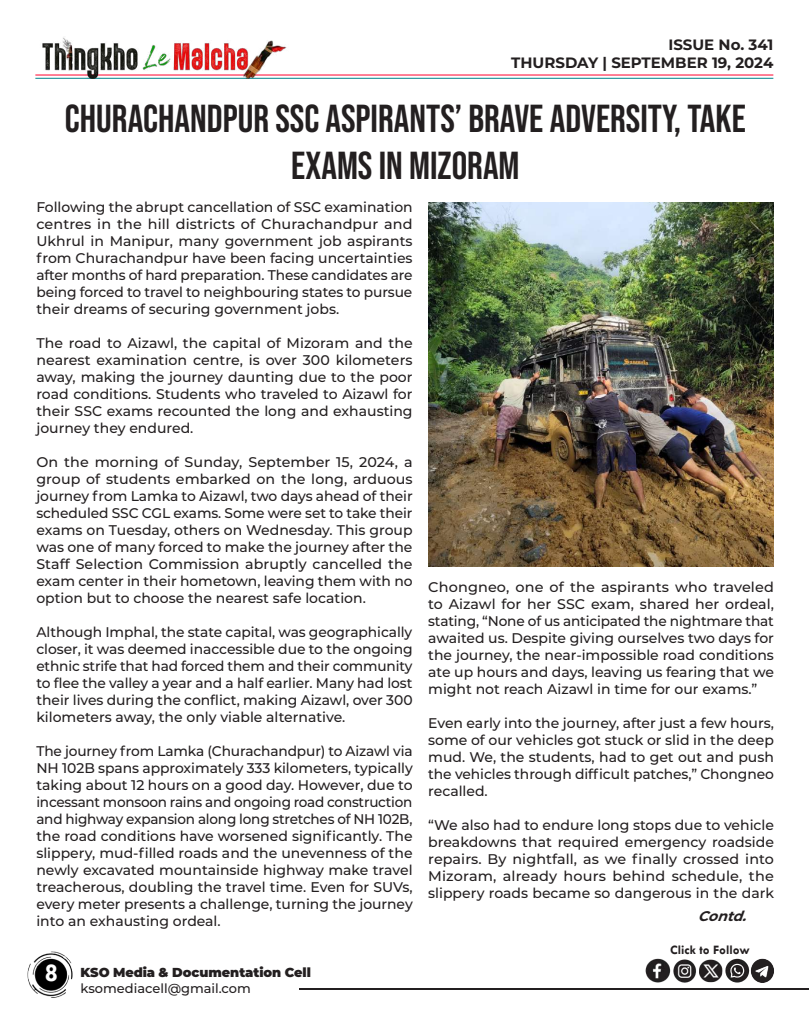
<style>
.page{position:relative;width:810px;height:1013px;background:#fff}
.page>*{position:absolute;margin:0;border:0;box-sizing:border-box;transform-origin:0 0}
.t1{font:39px/46.8px "Bebas Neue";color:#231f20;text-align:center}
.t2{font:700 26px "Tw Cen";color:#fff}
.t3{font:700 15px/18px "Montserrat";color:#231f20;text-align:right}
.t4{font:500 14px/17px "Montserrat";color:#231f20;text-align:justify}
.t5{font:italic 700 14px "Montserrat";color:#231f20}
.t6{font:900 13px "Montserrat";letter-spacing:-.005em;color:#231f20}
.t7{font:500 13px "Montserrat";color:#231f20}
.t8{font:700 13px "Tw Cen";color:#231f20}
</style>
<div class="page">
<hr style="left:299px;top:988px;width:509px;height:1px;background:#231f20">
<img style="left:27px;top:951px;width:46px;height:47px">
<hr style="left:35px;top:74px;width:738px;height:1px;background:#ff002d">
<hr style="left:35px;top:78px;width:738px;height:1px;background:#00848b">
<img style="left:35px;top:37px;width:254px;height:42px">
<img style="left:645px;top:958px;width:129px;height:25px">
<img style="left:428px;top:202px;width:345px;height:364px">
<p class="t3" style="left:511px;top:35px;width:264px">ISSUE No. 341<br>THURSDAY | SEPTEMBER 19, 2024</p>
<h1 class="t1" style="left:65px;top:95px;width:682px">CHURACHANDPUR SSC ASPIRANTS’ BRAVE ADVERSITY, TAKE<br>EXAMS IN MIZORAM</h1>
<p class="t4" style="left:36px;top:198px;width:378px">Following the abrupt cancellation of SSC examination centres in the hill districts of Churachandpur and Ukhrul in Manipur, many government job aspirants from Churachandpur have been facing uncertainties after months of hard preparation. These candidates are being forced to travel to neighbouring states to pursue their dreams of securing government jobs.</p>
<p class="t4" style="left:36px;top:334px;width:378px">The road to Aizawl, the capital of Mizoram and the nearest examination centre, is over 300 kilometers away, making the journey daunting due to the poor road conditions. Students who traveled to Aizawl for their SSC exams recounted the long and exhausting journey they endured.</p>
<p class="t4" style="left:36px;top:453px;width:378px">On the morning of Sunday, September 15, 2024, a group of students embarked on the long, arduous journey from Lamka to Aizawl, two days ahead of their scheduled SSC CGL exams. Some were set to take their exams on Tuesday, others on Wednesday. This group was one of many forced to make the journey after the Staff Selection Commission abruptly cancelled the exam center in their hometown, leaving them with no option but to choose the nearest safe location.</p>
<p class="t4" style="left:36px;top:623px;width:378px">Although Imphal, the state capital, was geographically closer, it was deemed inaccessible due to the ongoing ethnic strife that had forced them and their community to flee the valley a year and a half earlier. Many had lost their lives during the conflict, making Aizawl, over 300 kilometers away, the only viable alternative.</p>
<p class="t4" style="left:36px;top:742px;width:378px">The journey from Lamka (Churachandpur) to Aizawl via NH 102B spans approximately 333 kilometers, typically taking about 12 hours on a good day. However, due to incessant monsoon rains and ongoing road construction and highway expansion along long stretches of NH 102B, the road conditions have worsened significantly. The slippery, mud-filled roads and the unevenness of the newly excavated mountainside highway make travel treacherous, doubling the travel time. Even for SUVs, every meter presents a challenge, turning the journey into an exhausting ordeal.</p>
<h2 class="t2" style="left:44px;top:957px;width:15px">8</h2>
<p class="t6" style="left:81px;top:962px;width:232px">KSO Media &amp; Documentation Cell</p>
<p class="t7" style="left:81px;top:978px;width:172px">ksomediacell@gmail.com</p>
<p class="t4" style="left:428px;top:578px;width:347px">Chongneo, one of the aspirants who traveled to Aizawl for her SSC exam, shared her ordeal, stating, “None of us anticipated the nightmare that awaited us. Despite giving ourselves two days for the journey, the near-impossible road conditions ate up hours and days, leaving us fearing that we might not reach Aizawl in time for our exams.”</p>
<p class="t4" style="left:428px;top:714px;width:347px">Even early into the journey, after just a few hours, some of our vehicles got stuck or slid in the deep mud. We, the students, had to get out and push the vehicles through difficult patches,” Chongneo recalled.</p>
<p class="t4" style="left:428px;top:816px;width:347px">“We also had to endure long stops due to vehicle breakdowns that required emergency roadside repairs. By nightfall, as we finally crossed into Mizoram, already hours behind schedule, the slippery roads became so dangerous in the dark</p>
<p class="t5" style="left:698px;top:906px;width:56px">Contd.</p>
<p class="t8" style="left:670px;top:942px;width:81px">Click to Follow</p>
</div>
